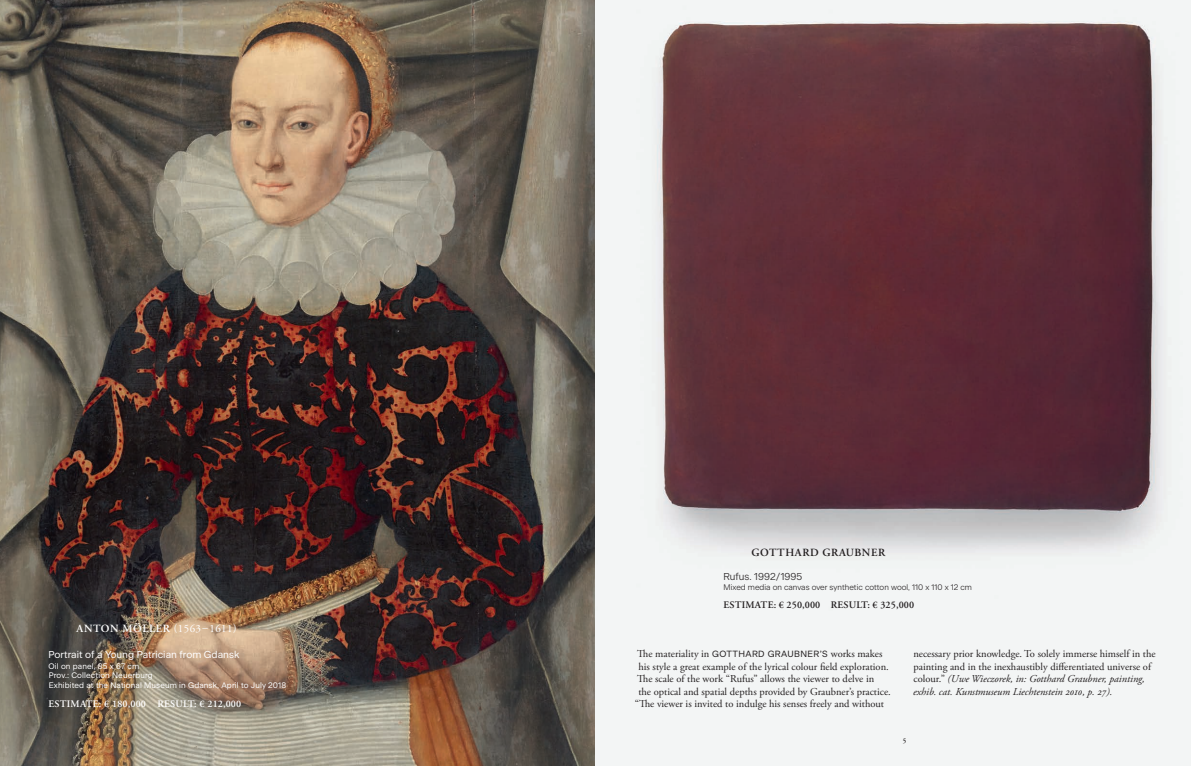
<style>
.page{position:relative;width:1191px;height:766px;background:#fff}
.page>*{position:absolute;margin:0;border:0;box-sizing:border-box;transform-origin:0 0}
.t1{font:600 11px "Adobe Garamond Pro";letter-spacing:.05em;color:#fff}
.t2{font:600 11px "Adobe Garamond Pro";letter-spacing:.05em;color:#231f20}
.t3{font:10.5px/12.5px "Adobe Garamond Pro";color:#231f20}
.t4{font:10px "Beausite Classic Clear";color:#fff}
.t5{font:600 10px "Adobe Garamond Pro";letter-spacing:.015em;color:#fff}
.t6{font:600 10px "Adobe Garamond Pro";letter-spacing:.015em;color:#231f20}
.t7{font:300 10px "Beausite Classic";color:#231f20}
.t8{font:8px/9px "Beausite Classic Clear";letter-spacing:.015em;color:#fff}
.t9{font:300 8px "Beausite Classic";color:#231f20}
.t10{font:600 7px "Adobe Garamond Pro";color:#231f20}
.s1{font-weight:400}
.s2{font-family:"Beausite Classic Clear";font-size:9px}
.s3{font-style:italic}
</style>
<div class="page">
<img style="left:0;top:0;width:1191px;height:765px">
<p class="t1" style="left:77px;top:622px;width:161px">ANTON MÖLLER <span class="s1">(1563–1611)</span></p>
<p class="t4" style="left:49px;top:646px;width:192px">Portrait of a Young Patrician from Gdansk</p>
<p class="t8" style="left:48px;top:660px;width:106px">Oil on panel, 85 x 67 cm<br>Prov.: Collection Neuerburg</p>
<p class="t8" style="left:49px;top:679px;width:239px">Exhibited at the National Museum in Gdansk, April to July 2018</p>
<p class="t5" style="left:48px;top:697px;width:194px">ESTIMATE: € 180,000 RESULT: € 212,000</p>
<p class="t2" style="left:751px;top:546px;width:135px">GOTTHARD GRAUBNER</p>
<p class="t7" style="left:723px;top:569px;width:80px">Rufus. 1992/1995</p>
<p class="t9" style="left:723px;top:581px;width:250px">Mixed media on canvas over synthetic cotton wool, 110 x 110 x 12 cm</p>
<p class="t6" style="left:723px;top:599px;width:192px">ESTIMATE: € 250,000 RESULT: € 325,000</p>
<p class="t3" style="left:637px;top:648px;width:247px">The materiality in <span class="s2">GOTTHARD GRAUBNER’S</span> works makes</p>
<p class="t3" style="left:638px;top:660px;width:252px">his style a great example of the lyrical colour field exploration.</p>
<p class="t3" style="left:637px;top:673px;width:238px">The scale of the work “Rufus” allows the viewer to delve in</p>
<p class="t3" style="left:638px;top:685px;width:254px">the optical and spatial depths provided by Graubner’s practice.</p>
<p class="t3" style="left:635px;top:698px;width:251px">“The viewer is invited to indulge his senses freely and without</p>
<p class="t3" style="left:913px;top:648px;width:244px">necessary prior knowledge. To solely immerse himself in the painting and in the inexhaustibly differentiated universe of colour.” <span class="s3">(Uwe Wieczorek, in: Gotthard Graubner, painting, exhib. cat. Kunstmuseum Liechtenstein 2010, p. 27).</span></p>
<p class="t10" style="left:902px;top:736px;width:5px">5</p>
</div>
